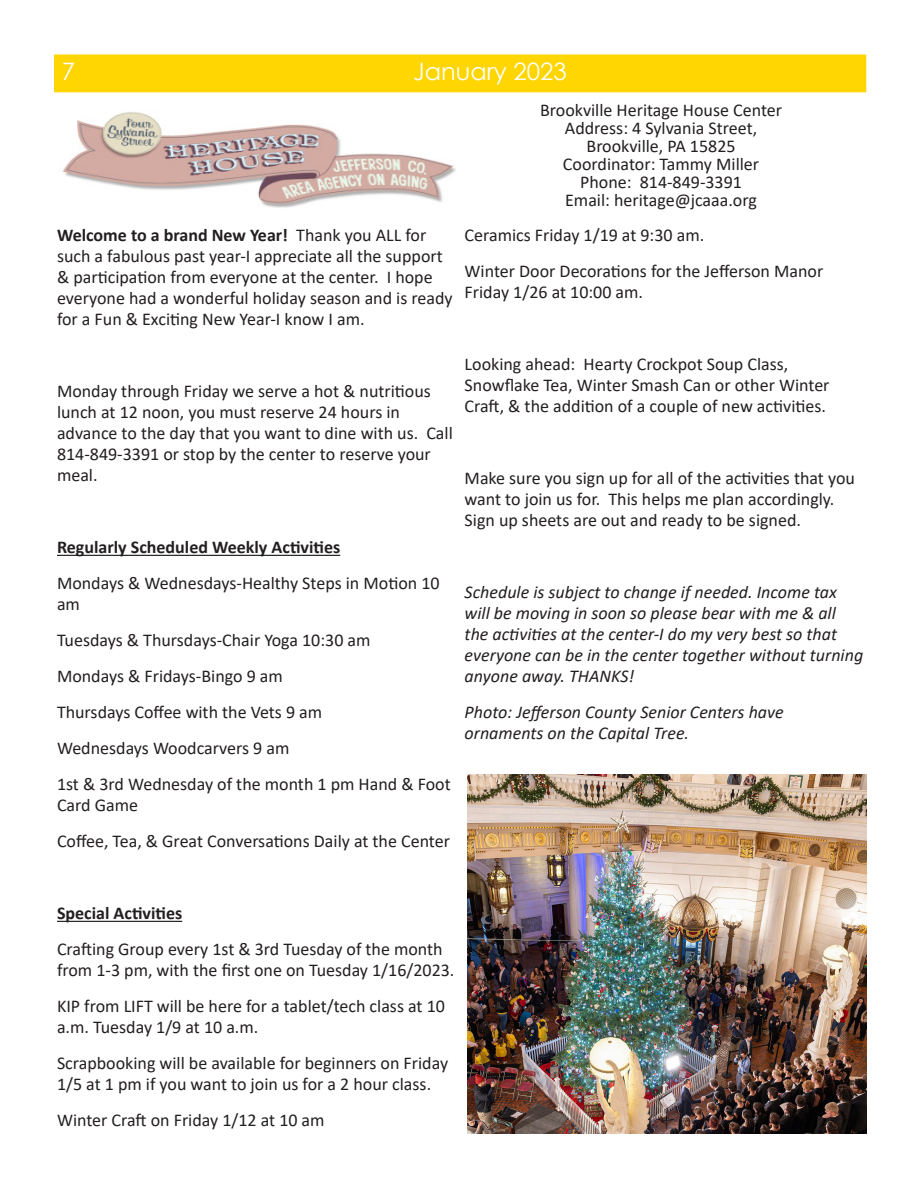
<style>
.page{position:relative;width:918px;height:1188px;background:#fff}
.page>*{position:absolute;margin:0;border:0;box-sizing:border-box;transform-origin:0 0}
.t1{font:24px "Century Gothic";color:#fff}
.t2{font:18px/21px "Calibri";color:#231f20}
.t3{font:italic 18px/21px "Calibri";color:#231f20}
.t4{font:700 18px "Calibri";color:#231f20}
.s1{font-weight:700}
</style>
<div class="page">
<div style="left:54px;top:55px;width:812px;height:37px;background:#ffd502"></div>
<hr style="left:57px;top:555px;width:283px;height:1px;background:#231f20">
<hr style="left:57px;top:921px;width:125px;height:1px;background:#231f20">
<img style="left:62px;top:112px;width:394px;height:96px">
<img style="left:468px;top:774px;width:398px;height:360px">
<p class="t1" style="left:62px;top:55px;width:15px">7</p>
<p class="t1" style="left:413px;top:55px;width:155px">January 2023</p>
<p class="t2" style="left:57px;top:224px;width:397px"><span class="s1">Welcome to a brand New Year!</span> Thank you ALL for such a fabulous past year-I appreciate all the support &amp; participation from everyone at the center. I hope everyone had a wonderful holiday season and is ready for a Fun &amp; Exciting New Year-I know I am.</p>
<p class="t2" style="left:57px;top:380px;width:397px">Monday through Friday we serve a hot &amp; nutritious lunch at 12 noon, you must reserve 24 hours in advance to the day that you want to dine with us. Call 814-849-3391 or stop by the center to reserve your meal.</p>
<p class="t4" style="left:57px;top:535px;width:285px">Regularly Scheduled Weekly Activities</p>
<p class="t2" style="left:57px;top:572px;width:384px">Mondays &amp; Wednesdays-Healthy Steps in Motion 10 am</p>
<p class="t2" style="left:57px;top:629px;width:315px">Tuesdays &amp; Thursdays-Chair Yoga 10:30 am</p>
<p class="t2" style="left:57px;top:665px;width:227px">Mondays &amp; Fridays-Bingo 9 am</p>
<p class="t2" style="left:57px;top:701px;width:267px">Thursdays Coffee with the Vets 9 am</p>
<p class="t2" style="left:57px;top:737px;width:234px">Wednesdays Woodcarvers 9 am</p>
<p class="t2" style="left:57px;top:773px;width:395px">1st &amp; 3rd Wednesday of the month 1 pm Hand &amp; Foot<br>Card Game</p>
<p class="t2" style="left:57px;top:830px;width:395px">Coffee, Tea, &amp; Great Conversations Daily at the Center</p>
<p class="t2" style="left:540px;top:99px;width:244px">Brookville Heritage House Center</p>
<p class="t2" style="left:565px;top:117px;width:194px">Address: 4 Sylvania Street,</p>
<p class="t2" style="left:587px;top:135px;width:151px">Brookville, PA 15825</p>
<p class="t2" style="left:563px;top:153px;width:198px">Coordinator: Tammy Miller</p>
<p class="t2" style="left:580px;top:171px;width:163px">Phone: 814-849-3391</p>
<p class="t2" style="left:565px;top:189px;width:193px">Email: heritage@jcaaa.org</p>
<p class="t2" style="left:465px;top:224px;width:241px">Ceramics Friday 1/19 at 9:30 am.</p>
<p class="t2" style="left:465px;top:260px;width:360px">Winter Door Decorations for the Jefferson Manor<br>Friday 1/26 at 10:00 am.</p>
<p class="t2" style="left:465px;top:353px;width:366px">Looking ahead: Hearty Crockpot Soup Class,<br>Snowflake Tea, Winter Smash Can or other Winter<br>Craft, &amp; the addition of a couple of new activities.</p>
<p class="t2" style="left:465px;top:467px;width:392px">Make sure you sign up for all of the activities that you want to join us for. This helps me plan accordingly.<br>Sign up sheets are out and ready to be signed.</p>
<p class="t3" style="left:465px;top:581px;width:400px">Schedule is subject to change if needed. Income tax will be moving in soon so please bear with me &amp; all the activities at the center-I do my very best so that everyone can be in the center together without turning anyone away. THANKS!</p>
<p class="t3" style="left:465px;top:701px;width:321px">Photo: Jefferson County Senior Centers have ornaments on the Capital Tree.</p>
<p class="t4" style="left:57px;top:901px;width:127px">Special Activities</p>
<p class="t2" style="left:57px;top:938px;width:399px">Crafting Group every 1st &amp; 3rd Tuesday of the month from 1-3 pm, with the first one on Tuesday 1/16/2023.</p>
<p class="t2" style="left:57px;top:995px;width:389px">KIP from LIFT will be here for a tablet/tech class at 10 a.m. Tuesday 1/9 at 10 a.m.</p>
<p class="t2" style="left:57px;top:1052px;width:393px">Scrapbooking will be available for beginners on Friday<br>1/5 at 1 pm if you want to join us for a 2 hour class.</p>
<p class="t2" style="left:57px;top:1109px;width:269px">Winter Craft on Friday 1/12 at 10 am</p>
</div>
